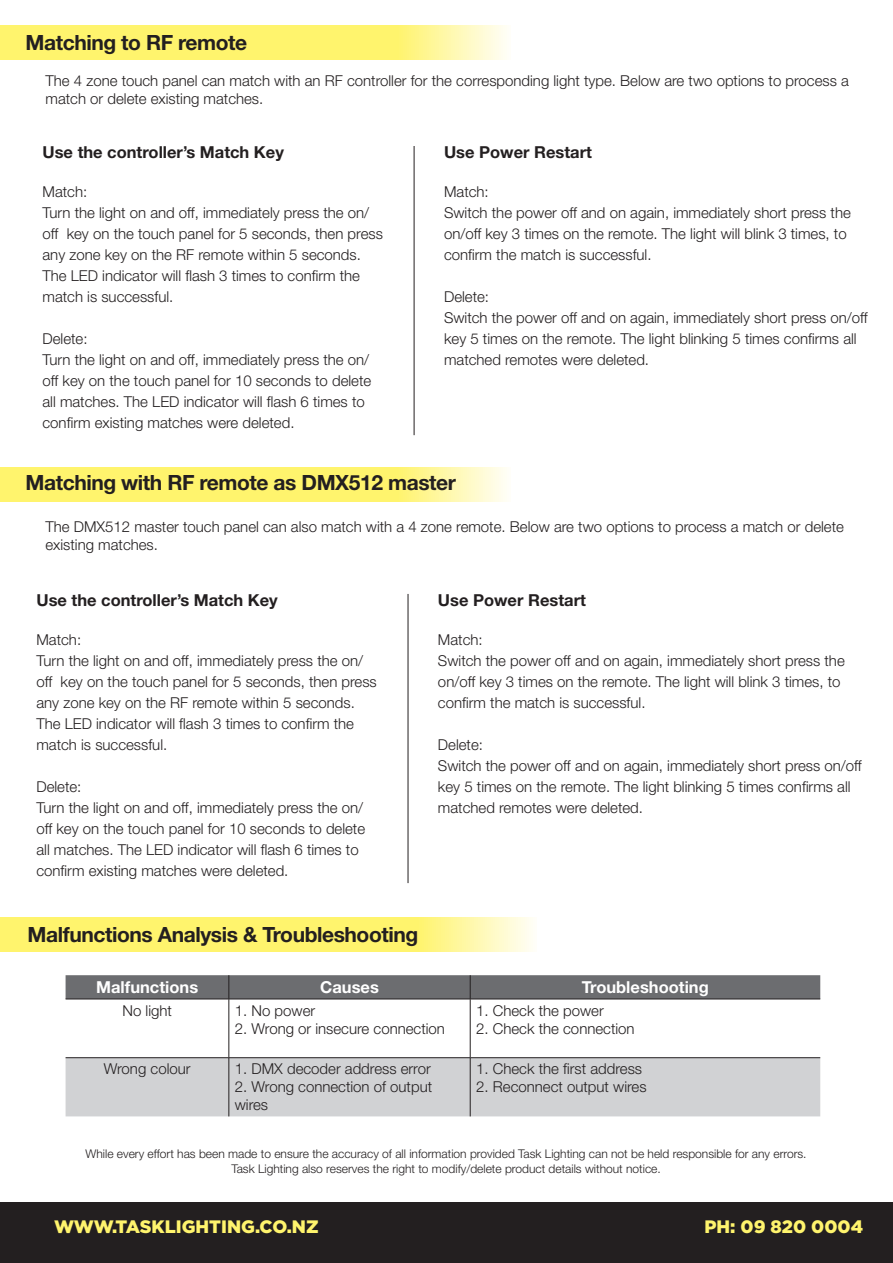
<style>
.page{position:relative;width:893px;height:1263px;background:#fff}
.page>*{position:absolute;margin:0;border:0;box-sizing:border-box;transform-origin:0 0}
.t1{font:700 21px "Helvetica Neue LT Std";letter-spacing:-.02em;color:#231f20}
.t2{font:900 18px "Gotham";color:#fff46d}
.t3{font:700 16.5px "Helvetica Neue LT Std";color:#231f20}
.t4{font:700 16.5px "Helvetica Neue LT Std";color:#fff}
.t5{font:300 15px/21px "Helvetica Neue LT Std";color:#231f20}
.t6{font:300 12px/14.4px "Helvetica Neue LT Std";color:#231f20;text-align:center}
</style>
<div class="page">
<svg style="left:0;top:917px;width:533px;height:34px;background:#fff57b"></svg>
<div style="left:66px;top:1058px;width:754px;height:58px;background:#d1d2d4"></div>
<svg style="left:66px;top:975px;width:754px;height:24px;background:#6b6c6f"></svg>
<hr style="left:66px;top:999px;width:163px;height:1px;background:#231f20">
<hr style="left:229px;top:999px;width:241px;height:1px;background:#231f20">
<hr style="left:229px;top:999px;width:1px;height:58px;background:#231f20">
<hr style="left:470px;top:999px;width:350px;height:1px;background:#231f20">
<hr style="left:470px;top:999px;width:1px;height:58px;background:#231f20">
<hr style="left:66px;top:1057px;width:163px;height:1px;background:#231f20">
<hr style="left:229px;top:1057px;width:241px;height:1px;background:#231f20">
<hr style="left:229px;top:1058px;width:1px;height:58px;background:#231f20">
<hr style="left:470px;top:1057px;width:350px;height:1px;background:#231f20">
<hr style="left:470px;top:1058px;width:1px;height:58px;background:#231f20">
<svg style="left:0;top:26px;width:507px;height:34px;background:#fff57b"></svg>
<hr style="left:414px;top:146px;width:1px;height:289px;background:#231f20">
<svg style="left:0;top:468px;width:507px;height:34px;background:#fff57b"></svg>
<hr style="left:408px;top:594px;width:1px;height:289px;background:#231f20">
<div style="left:0;top:1202px;width:893px;height:61px;background:#231f20"></div>
<h1 class="t1" style="left:26px;top:29px;width:223px">Matching to RF remote</h1>
<p class="t5" style="left:46px;top:71px;width:805px;line-height:18px">The 4 zone touch panel can match with an RF controller for the corresponding light type. Below are two options to process a match or delete existing matches.</p>
<p class="t3" style="left:43px;top:142px;width:243px">Use the controller’s Match Key</p>
<p class="t5" style="left:43px;top:181px;width:342px">Match:<br>Turn the light on and off, immediately press the on/ off key on the touch panel for 5 seconds, then press any zone key on the RF remote within 5 seconds.<br>The LED indicator will flash 3 times to confirm the match is successful.</p>
<p class="t5" style="left:43px;top:328px;width:330px">Delete:<br>Turn the light on and off, immediately press the on/ off key on the touch panel for 10 seconds to delete all matches. The LED indicator will flash 6 times to confirm existing matches were deleted.</p>
<p class="t3" style="left:444px;top:142px;width:149px">Use Power Restart</p>
<p class="t5" style="left:444px;top:181px;width:408px">Match:<br>Switch the power off and on again, immediately short press the on/off key 3 times on the remote. The light will blink 3 times, to confirm the match is successful.</p>
<p class="t5" style="left:444px;top:286px;width:425px">Delete:<br>Switch the power off and on again, immediately short press on/off key 5 times on the remote. The light blinking 5 times confirms all matched remotes were deleted.</p>
<h1 class="t1" style="left:26px;top:469px;width:432px">Matching with RF remote as DMX512 master</h1>
<p class="t5" style="left:46px;top:518px;width:800px;line-height:18px">The DMX512 master touch panel can also match with a 4 zone remote. Below are two options to process a match or delete existing matches.</p>
<p class="t3" style="left:36px;top:590px;width:243px">Use the controller’s Match Key</p>
<p class="t5" style="left:36px;top:628px;width:342px">Match:<br>Turn the light on and off, immediately press the on/ off key on the touch panel for 5 seconds, then press any zone key on the RF remote within 5 seconds.<br>The LED indicator will flash 3 times to confirm the match is successful.</p>
<p class="t5" style="left:36px;top:775px;width:330px">Delete:<br>Turn the light on and off, immediately press the on/ off key on the touch panel for 10 seconds to delete all matches. The LED indicator will flash 6 times to confirm existing matches were deleted.</p>
<p class="t3" style="left:438px;top:590px;width:149px">Use Power Restart</p>
<p class="t5" style="left:438px;top:628px;width:408px">Match:<br>Switch the power off and on again, immediately short press the on/off key 3 times on the remote. The light will blink 3 times, to confirm the match is successful.</p>
<p class="t5" style="left:438px;top:733px;width:425px">Delete:<br>Switch the power off and on again, immediately short press on/off key 5 times on the remote. The light blinking 5 times confirms all matched remotes were deleted.</p>
<h1 class="t1" style="left:28px;top:921px;width:392px">Malfunctions Analysis &amp; Troubleshooting</h1>
<p class="t4" style="left:96px;top:977px;width:104px">Malfunctions</p>
<p class="t4" style="left:320px;top:977px;width:60px">Causes</p>
<p class="t4" style="left:582px;top:977px;width:129px">Troubleshooting</p>
<p class="t5" style="left:122px;top:999px;width:51px">No light</p>
<p class="t5" style="left:235px;top:999px;width:82px">1. No power</p>
<p class="t5" style="left:235px;top:1017px;width:212px">2. Wrong or insecure connection</p>
<p class="t5" style="left:476px;top:999px;width:129px">1. Check the power</p>
<p class="t5" style="left:476px;top:1017px;width:160px">2. Check the connection</p>
<p class="t5" style="left:104px;top:1058px;width:88px">Wrong colour</p>
<p class="t5" style="left:235px;top:1058px;width:197px">1. DMX decoder address error</p>
<p class="t5" style="left:235px;top:1078px;width:199px;line-height:18px">2. Wrong connection of output wires</p>
<p class="t5" style="left:476px;top:1058px;width:167px">1. Check the first address</p>
<p class="t5" style="left:476px;top:1076px;width:172px">2. Reconnect output wires</p>
<p class="t6" style="left:86px;top:1146px;width:722px">While every effort has been made to ensure the accuracy of all information provided Task Lighting can not be held responsible for any errors.<br>Task Lighting also reserves the right to modify/delete product details without notice.</p>
<p class="t2" style="left:54px;top:1216px;width:266px">WWW.TASKLIGHTING.CO.NZ</p>
<p class="t2" style="left:704px;top:1216px;width:160px">PH: 09 820 0004</p>
</div>
